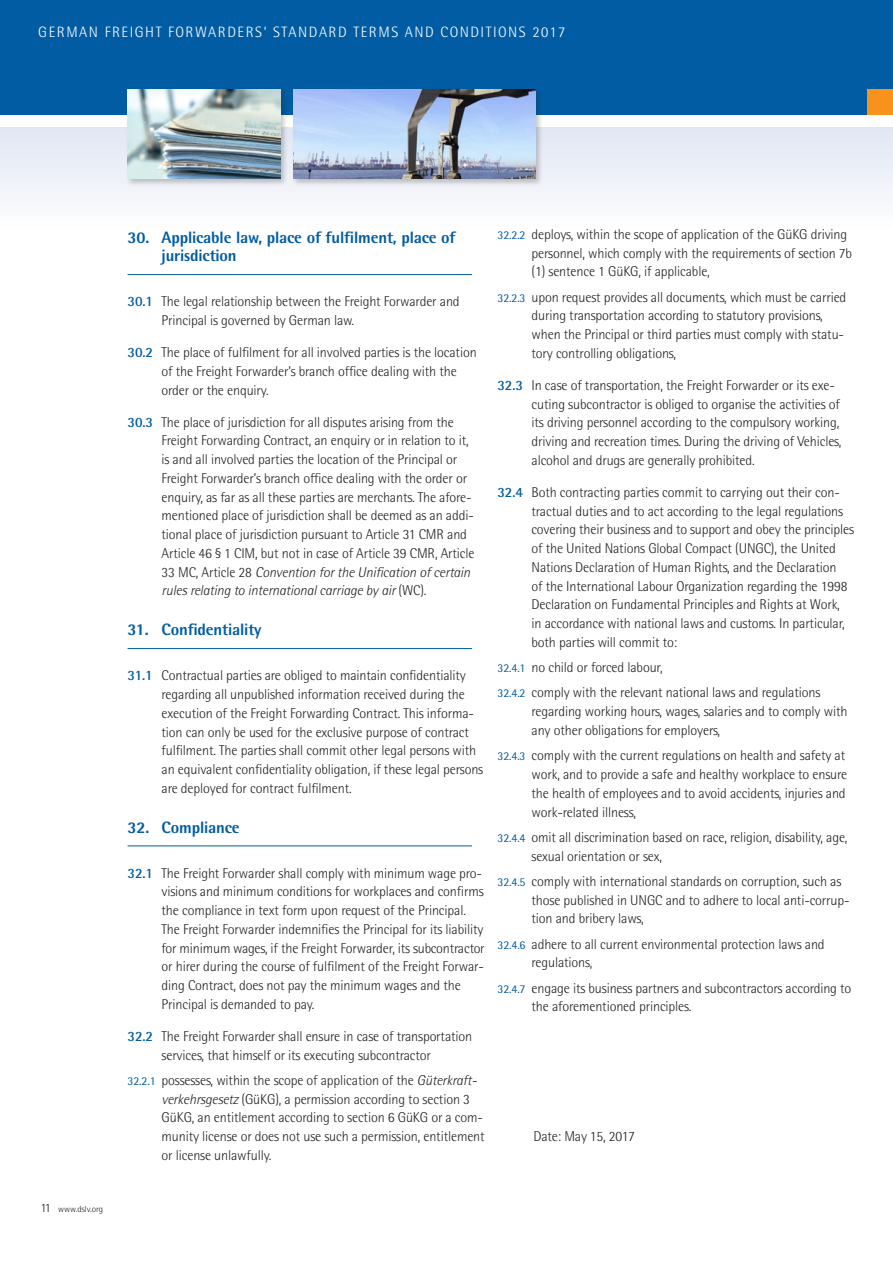
<style>
.page{position:relative;width:893px;height:1263px;background:#fff}
.page>*{position:absolute;margin:0;border:0;box-sizing:border-box;transform-origin:0 0}
.t1{font:800 16.5px/18.8px "Rotis Semi Sans";letter-spacing:-.01em;color:#015ca3}
.t2{font:300 15px "Rotis Semi Sans";letter-spacing:.1em;color:#fff}
.t3{font:300 14.25px/18.8px "Rotis Semi Sans";letter-spacing:-.01em;color:#231f20}
.t4{font:300 9px "Rotis Semi Sans";color:#231f20}
.s1{font-size:12.75px}
.s2{font-weight:700;color:#015ca3}
.s3{font-style:italic}
.s4{font-weight:400;font-size:12px;color:#015ca3}
</style>
<div class="page">
<div style="left:0;top:0;width:893px;height:115px;background:#015ca3"></div>
<div style="left:0;top:128px;width:893px;height:102px;background:linear-gradient(to bottom,#e0e6f2,#fefefe)"></div>
<div style="left:867px;top:89px;width:26px;height:26px;background:#f7931d"></div>
<hr style="left:128px;top:274px;width:344px;height:1px;background:#015ca3">
<hr style="left:128px;top:648px;width:344px;height:1px;background:#015ca3">
<hr style="left:128px;top:845px;width:344px;height:1px;background:#015ca3">
<div style="left:292px;top:88px;width:251px;height:98px;background:#231f20;opacity:.25"></div>
<img style="left:293px;top:89px;width:243px;height:90px">
<div style="left:126px;top:88px;width:162px;height:98px;background:#231f20;opacity:.25"></div>
<img style="left:128px;top:89px;width:153px;height:90px">
<p class="t2" style="left:38px;top:23px;width:529px">GERMAN FREIGHT FORWARDERS‘ STANDARD TERMS AND CONDITIONS 2017</p>
<p class="t4" style="left:40px;top:1204px;width:64px"><span class="s1">11</span> www.dslv.org</p>
<p class="t1" style="left:162px;top:227px;width:296px;text-indent:-34px">30. Applicable law, place of fulfilment, place of jurisdiction</p>
<p class="t3" style="left:162px;top:292px;width:300px;text-indent:-34px"><span class="s2">30.1</span> The legal relationship between the Freight Forwarder and<br>Principal is governed by German law.</p>
<p class="t3" style="left:162px;top:343px;width:317px;text-indent:-34px"><span class="s2">30.2</span> The place of fulfilment for all involved parties is the location of the Freight Forwarder’s branch office dealing with the order or the enquiry.</p>
<p class="t3" style="left:162px;top:412px;width:314px;text-indent:-34px"><span class="s2">30.3</span> The place of jurisdiction for all disputes arising from the Freight Forwarding Contract, an enquiry or in relation to it, is and all involved parties the location of the Principal or Freight Forwarder’s branch office dealing with the order or enquiry, as far as all these parties are merchants. The afore&shy;mentioned place of jurisdiction shall be deemed as an addi&shy;tional place of jurisdiction pursuant to Article 31 CMR and Article 46 § 1 CIM, but not in case of Article 39 CMR, Article 33 MC, Article 28 <span class="s3">Convention for the Unification of certain rules relating to international carriage by air</span> (WC).</p>
<p class="t1" style="left:128px;top:620px;width:135px">31. Confidentiality</p>
<p class="t3" style="left:162px;top:666px;width:323px;text-indent:-34px"><span class="s2">31.1</span> Contractual parties are obliged to maintain confidentiality regarding all unpublished information received during the execution of the Freight Forwarding Contract. This informa&shy;tion can only be used for the exclusive purpose of contract fulfilment. The parties shall commit other legal persons with an equivalent confidentiality obligation, if these legal persons are deployed for contract fulfilment.</p>
<p class="t1" style="left:128px;top:817px;width:114px">32. Compliance</p>
<p class="t3" style="left:162px;top:863px;width:325px;text-indent:-34px"><span class="s2">32.1</span> The Freight Forwarder shall comply with minimum wage pro&shy;visions and minimum conditions for workplaces and confirms the compliance in text form upon request of the Principal.<br>The Freight Forwarder indemnifies the Principal for its liability for minimum wages, if the Freight Forwarder, its subcontractor or hirer during the course of fulfilment of the Freight Forwar&shy;ding Contract, does not pay the minimum wages and the Principal is demanded to pay.</p>
<p class="t3" style="left:128px;top:1027px;width:346px;text-align:center"><span class="s2">32.2</span> The Freight Forwarder shall ensure in case of transportation services, that himself or its executing subcontractor</p>
<p class="t3" style="left:162px;top:1071px;width:325px;text-indent:-34px"><span class="s4">32.2.1</span> possesses, within the scope of application of the <span class="s3">Güterkraft&shy;verkehrsgesetz</span> (GüKG), a permission according to section 3<br>GüKG, an entitlement according to section 6 GüKG or a com&shy;munity license or does not use such a permission, entitlement or license unlawfully.</p>
<p class="t3" style="left:532px;top:225px;width:322px;text-indent:-34px"><span class="s4">32.2.2</span> deploys, within the scope of application of the GüKG driving personnel, which comply with the requirements of section 7b (1) sentence 1 GüKG, if applicable,</p>
<p class="t3" style="left:531px;top:287px;width:316px;text-indent:-34px"><span class="s4">32.2.3</span> upon request provides all documents, which must be carried during transportation according to statutory provisions, when the Principal or third parties must comply with statu&shy;tory controlling obligations,</p>
<p class="t3" style="left:531px;top:376px;width:311px;text-indent:-34px"><span class="s2">32.3</span> In case of transportation, the Freight Forwarder or its exe&shy;cuting subcontractor is obliged to organise the activities of its driving personnel according to the compulsory working, driving and recreation times. During the driving of Vehicles, alcohol and drugs are generally prohibited.</p>
<p class="t3" style="left:531px;top:483px;width:324px;text-indent:-34px"><span class="s2">32.4</span> Both contracting parties commit to carrying out their con&shy;tractual duties and to act according to the legal regulations covering their business and to support and obey the principles of the United Nations Global Compact (UNGC), the United Nations Declaration of Human Rights, and the Declaration<br>of the International Labour Organization regarding the 1998<br>Declaration on Fundamental Principles and Rights at Work,<br>in accordance with national laws and customs. In particular, both parties will commit to:</p>
<p class="t3" style="left:497px;top:655px;width:324px;line-height:25.2px"><span class="s4">32.4.1</span> no child or forced labour,<br><span class="s4">32.4.2</span> comply with the relevant national laws and regulations</p>
<p class="t3" style="left:532px;top:702px;width:317px">regarding working hours, wages, salaries and to comply with any other obligations for employers,</p>
<p class="t3" style="left:532px;top:746px;width:317px;text-indent:-34px"><span class="s4">32.4.3</span> comply with the current regulations on health and safety at work, and to provide a safe and healthy workplace to ensure the health of employees and to avoid accidents, injuries and work-related illness,</p>
<p class="t3" style="left:532px;top:827px;width:317px;text-indent:-34px"><span class="s4">32.4.4</span> omit all discrimination based on race, religion, disability, age, sexual orientation or sex,</p>
<p class="t3" style="left:531px;top:871px;width:320px;text-indent:-34px"><span class="s4">32.4.5</span> comply with international standards on corruption, such as those published in UNGC and to adhere to local anti-corrup&shy;tion and bribery laws,</p>
<p class="t3" style="left:532px;top:934px;width:295px;text-indent:-34px"><span class="s4">32.4.6</span> adhere to all current environmental protection laws and regulations,</p>
<p class="t3" style="left:532px;top:978px;width:321px;text-indent:-34px"><span class="s4">32.4.7</span> engage its business partners and subcontractors according to the aforementioned principles.</p>
<p class="t3" style="left:533px;top:1126px;width:103px">Date: May 15, 2017</p>
</div>
